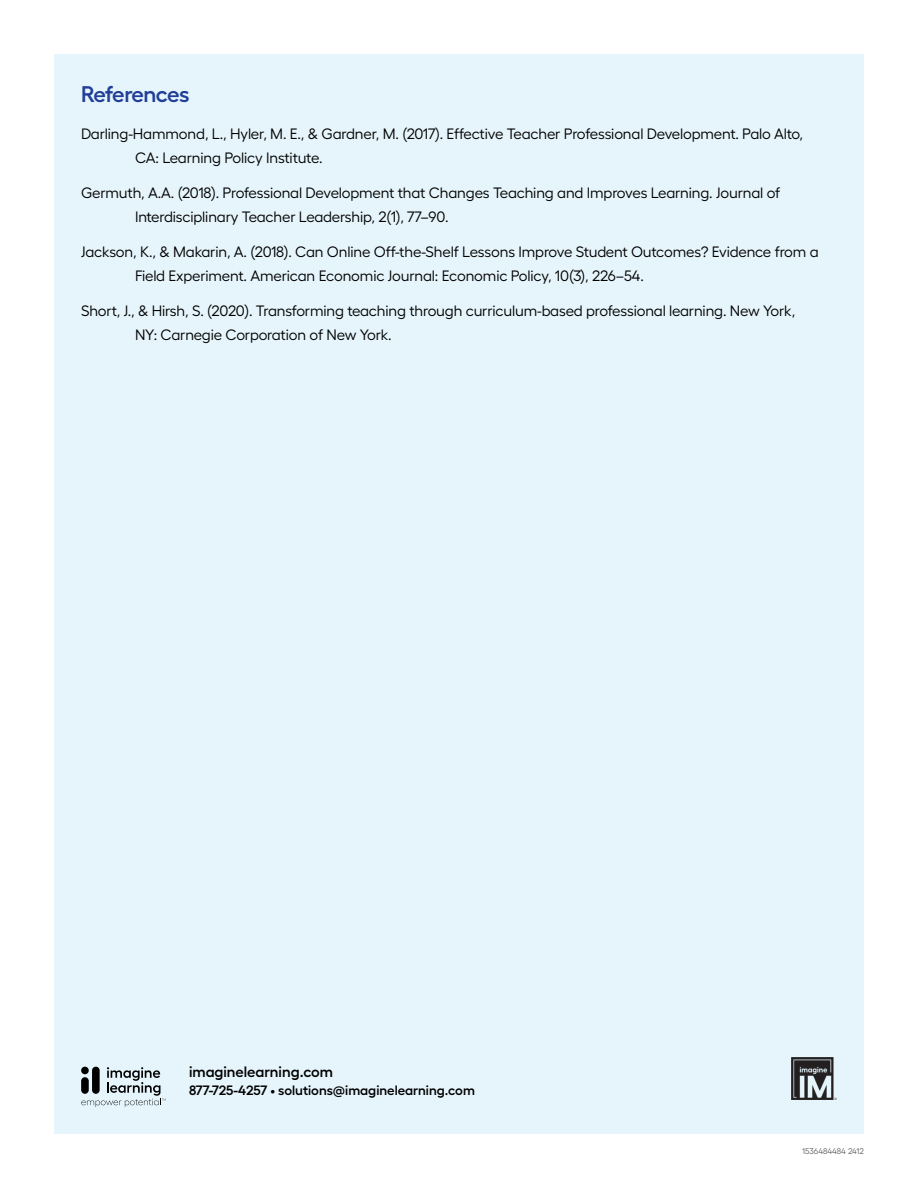
<style>
.page{position:relative;width:918px;height:1188px;background:#fff}
.page>*{position:absolute;margin:0;border:0;box-sizing:border-box;transform-origin:0 0}
.t1{font:600 22.5px "Hellix";letter-spacing:-.025em;color:#213f98}
.t2{font:15px/24px "Hellix";letter-spacing:-.01em;color:#000}
.t3{font:600 15px "Hellix";color:#000}
.t4{font:600 13.5px "Hellix";color:#000}
.t5{font:8.25px "Hellix";color:#636466}
</style>
<div class="page">
<div style="left:54px;top:54px;width:810px;height:1080px;background:#e6f5fb"></div>
<h1 class="t1" style="left:81px;top:76px;width:110px">References</h1>
<p class="t2" style="left:135px;top:120px;width:670px;text-indent:-54px">Darling-Hammond, L., Hyler, M. E., &amp; Gardner, M. (2017). Effective Teacher Professional Development. Palo Alto,<br>CA: Learning Policy Institute.</p>
<p class="t2" style="left:135px;top:179px;width:647px;text-indent:-54px">Germuth, A.A. (2018). Professional Development that Changes Teaching and Improves Learning. Journal of<br>Interdisciplinary Teacher Leadership, 2(1), 77–90.</p>
<p class="t2" style="left:135px;top:238px;width:685px;text-indent:-54px">Jackson, K., &amp; Makarin, A. (2018). Can Online Off-the-Shelf Lessons Improve Student Outcomes? Evidence from a<br>Field Experiment. American Economic Journal: Economic Policy, 10(3), 226–54.</p>
<p class="t2" style="left:135px;top:297px;width:662px;text-indent:-54px">Short, J., &amp; Hirsh, S. (2020). Transforming teaching through curriculum-based professional learning. New York,<br>NY: Carnegie Corporation of New York.</p>
<p class="t3" style="left:189px;top:1060px;width:146px">imaginelearning.com</p>
<p class="t4" style="left:189px;top:1080px;width:287px">877-725-4257 • solutions@imaginelearning.com</p>
<p class="t5" style="left:802px;top:1145px;width:63px">1536484484 2412</p>
</div>
